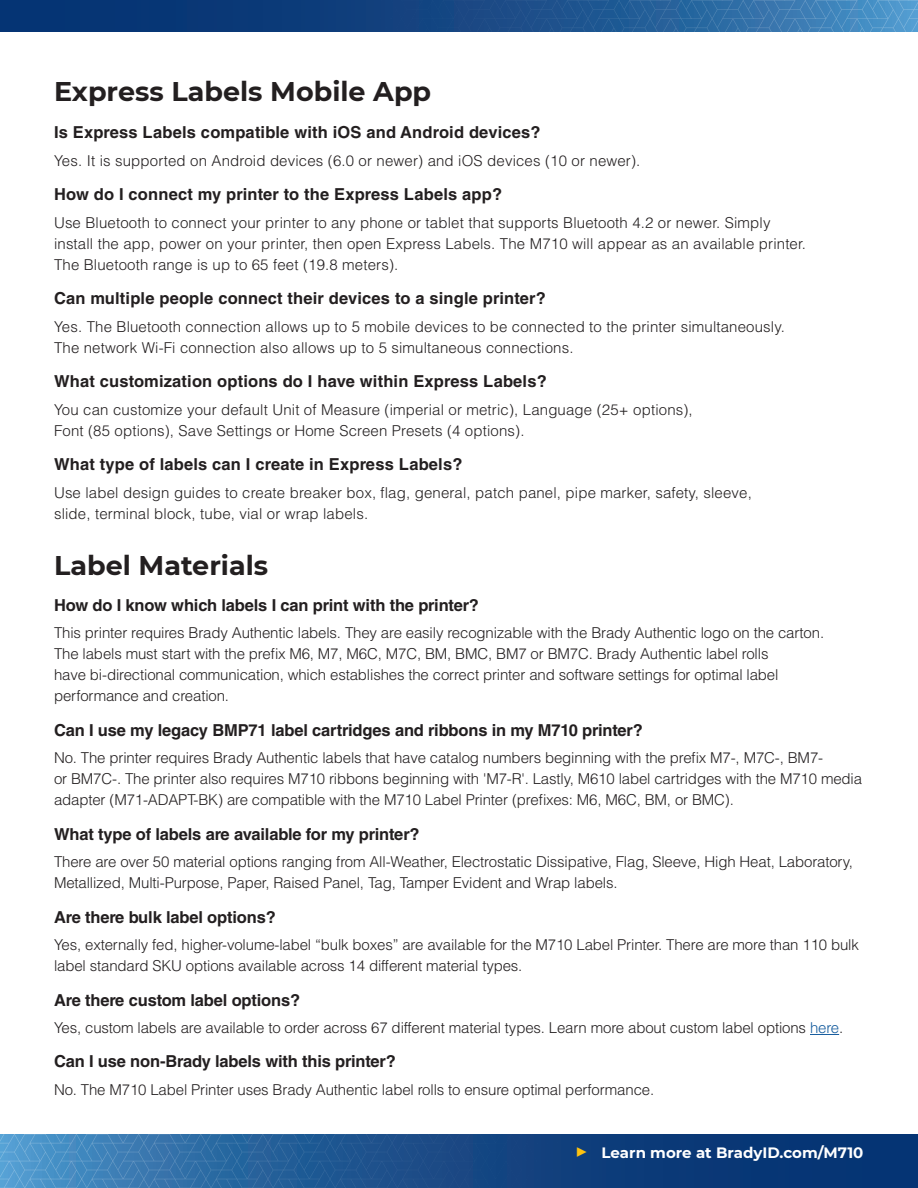
<style>
.page{position:relative;width:918px;height:1188px;background:#fff}
.page>*{position:absolute;margin:0;border:0;box-sizing:border-box;transform-origin:0 0}
.Section_Header{font:700 27px "Montserrat";color:#231f20}
.FAQ_QUESTIONS{font:700 16.5px "Helvetica LT Std";letter-spacing:.01em;color:#231f20}
.FAQ_QUESTIONS-2{font:700 16.5px "Helvetica LT Std";letter-spacing:-.01em;color:#231f20}
.Body_Copy{font:300 15px/21px "Helvetica LT Std";letter-spacing:-.01em;color:#231f20}
.Body_Copy-2{font:300 15px/21px "Helvetica LT Std";letter-spacing:.01em;color:#231f20}
.t1{font:700 15px "Montserrat";color:#fff}
.s1{color:#175d9e}
.s2{font-size:22.5px;color:#fec210}
</style>
<div class="page">
<img style="left:0;top:0;width:918px;height:32px">
<img style="left:0;top:1134px;width:918px;height:54px">
<svg style="left:810px;top:1034px;width:29px;height:1px"></svg>
<p class="Section_Header" style="left:54px;top:72px;width:379px">Express Labels Mobile App</p>
<p class="FAQ_QUESTIONS" style="left:54px;top:123px;width:488px">Is Express Labels compatible with iOS and Android devices?</p>
<p class="Body_Copy-2" style="left:54px;top:150px;width:588px">Yes. It is supported on Android devices (6.0 or newer) and iOS devices (10 or newer).</p>
<p class="FAQ_QUESTIONS" style="left:54px;top:185px;width:450px">How do I connect my printer to the Express Labels app?</p>
<p class="Body_Copy-2" style="left:54px;top:212px;width:754px">Use Bluetooth to connect your printer to any phone or tablet that supports Bluetooth 4.2 or newer. Simply install the app, power on your printer, then open Express Labels. The M710 will appear as an available printer.<br>The Bluetooth range is up to 65 feet (19.8 meters).</p>
<p class="FAQ_QUESTIONS" style="left:54px;top:289px;width:493px">Can multiple people connect their devices to a single printer?</p>
<p class="Body_Copy-2" style="left:54px;top:316px;width:732px">Yes. The Bluetooth connection allows up to 5 mobile devices to be connected to the printer simultaneously.<br>The network Wi-Fi connection also allows up to 5 simultaneous connections.</p>
<p class="FAQ_QUESTIONS" style="left:54px;top:372px;width:494px">What customization options do I have within Express Labels?</p>
<p class="Body_Copy-2" style="left:54px;top:399px;width:640px">You can customize your default Unit of Measure (imperial or metric), Language (25+ options),<br>Font (85 options), Save Settings or Home Screen Presets (4 options).</p>
<p class="FAQ_QUESTIONS" style="left:54px;top:454px;width:410px">What type of labels can I create in Express Labels?</p>
<p class="Body_Copy-2" style="left:54px;top:482px;width:699px">Use label design guides to create breaker box, flag, general, patch panel, pipe marker, safety, sleeve, slide, terminal block, tube, vial or wrap labels.</p>
<p class="Section_Header" style="left:54px;top:546px;width:216px">Label Materials</p>
<p class="FAQ_QUESTIONS-2" style="left:54px;top:595px;width:427px">How do I know which labels I can print with the printer?</p>
<p class="Body_Copy" style="left:54px;top:622px;width:772px">This printer requires Brady Authentic labels. They are easily recognizable with the Brady Authentic logo on the carton.<br>The labels must start with the prefix M6, M7, M6C, M7C, BM, BMC, BM7 or BM7C. Brady Authentic label rolls<br>have bi-directional communication, which establishes the correct printer and software settings for optimal label performance and creation.</p>
<p class="FAQ_QUESTIONS-2" style="left:54px;top:720px;width:590px">Can I use my legacy BMP71 label cartridges and ribbons in my M710 printer?</p>
<p class="Body_Copy" style="left:54px;top:747px;width:810px">No. The printer requires Brady Authentic labels that have catalog numbers beginning with the prefix M7-, M7C-, BM7-<br>or BM7C-. The printer also requires M710 ribbons beginning with 'M7-R'. Lastly, M610 label cartridges with the M710 media adapter (M71-ADAPT-BK) are compatible with the M710 Label Printer (prefixes: M6, M6C, BM, or BMC).</p>
<p class="FAQ_QUESTIONS-2" style="left:54px;top:824px;width:367px">What type of labels are available for my printer?</p>
<p class="Body_Copy" style="left:54px;top:851px;width:800px">There are over 50 material options ranging from All-Weather, Electrostatic Dissipative, Flag, Sleeve, High Heat, Laboratory,<br>Metallized, Multi-Purpose, Paper, Raised Panel, Tag, Tamper Evident and Wrap labels.</p>
<p class="FAQ_QUESTIONS-2" style="left:54px;top:907px;width:223px">Are there bulk label options?</p>
<p class="Body_Copy" style="left:54px;top:934px;width:806px">Yes, externally fed, higher-volume-label “bulk boxes” are available for the M710 Label Printer. There are more than 110 bulk label standard SKU options available across 14 different material types.</p>
<p class="FAQ_QUESTIONS-2" style="left:54px;top:990px;width:248px">Are there custom label options?</p>
<p class="Body_Copy" style="left:54px;top:1017px;width:791px">Yes, custom labels are available to order across 67 different material types. Learn more about custom label options <span class="s1">here</span>.</p>
<p class="FAQ_QUESTIONS-2" style="left:54px;top:1052px;width:343px">Can I use non-Brady labels with this printer?</p>
<p class="Body_Copy" style="left:54px;top:1079px;width:602px">No. The M710 Label Printer uses Brady Authentic label rolls to ensure optimal performance.</p>
<p class="t1" style="left:574px;top:1142px;width:291px"><span class="s2">▶</span> Learn more at BradyID.com/M710</p>
</div>
